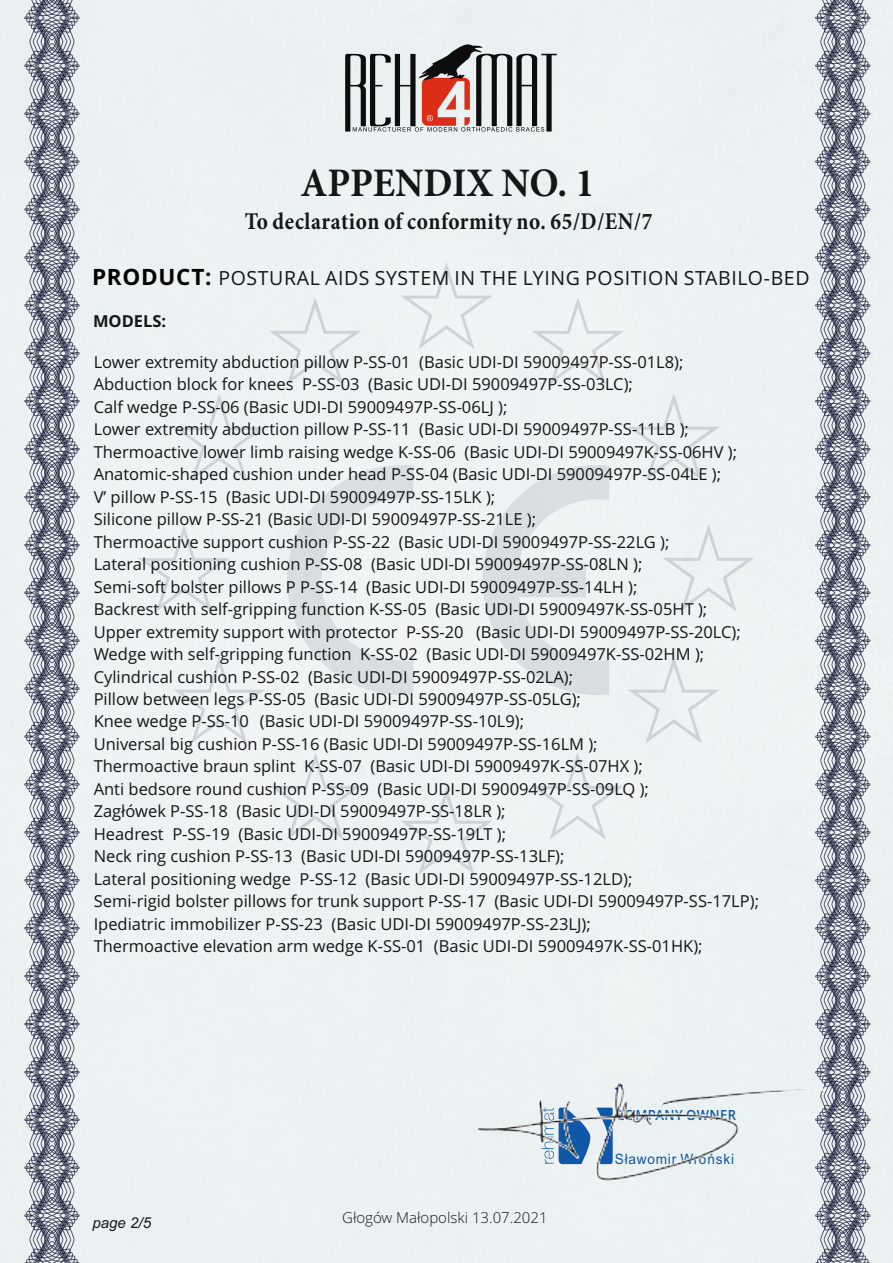
<style>
.page{position:relative;width:893px;height:1263px;background:#fff}
.page>*{position:absolute;margin:0;border:0;box-sizing:border-box;transform-origin:0 0}
.t1{font:700 40.5px "Minion Pro";color:#151616;scale:.95 1}
.t2{font:700 24px "Minion Pro";letter-spacing:.025em;color:#151616;scale:.89 1}
.t3{font:700 22.5px "Open Sans";letter-spacing:.035em;color:#000}
.t4{font:19.5px "Open Sans";letter-spacing:.035em;color:#000}
.t5{font:16.5px/22.5px "Open Sans";color:#151616}
.t6{font:700 16.5px "Open Sans";color:#151616}
.t7{font:300 15px "Open Sans";color:#151616}
.t8{font:italic 15px "Arial";color:#151616}
.t9{font:14.25px "Arial";letter-spacing:.055em;color:#0e58a7;scale:.96 1}
.t10{font:600 13.95px "Open Sans";letter-spacing:.035em;color:#0e58a7;scale:.93 1}
</style>
<div class="page">
<svg style="left:138px;top:262px;width:616px;height:613px"></svg>
<svg style="left:345px;top:44px;width:212px;height:88px;background:#a99e9d"></svg>
<svg style="left:24px;top:0;width:56px;height:1263px;background:#9ea4ae"></svg>
<svg style="left:815px;top:0;width:55px;height:1263px;background:#9da3ad"></svg>
<img style="left:479px;top:1083px;width:346px;height:98px">
<h1 class="t1" style="left:300px;top:166px;width:311px">APPENDIX NO. 1</h1>
<h2 class="t2" style="left:245px;top:212px;width:460px">To declaration of conformity no. 65/D/EN/7</h2>
<h3 class="t3" style="left:92px;top:268px;width:121px">PRODUCT:</h3>
<p class="t6" style="left:93px;top:314px;width:75px">MODELS:</p>
<p class="t4" style="left:218px;top:270px;width:593px">POSTURAL AIDS SYSTEM IN THE LYING POSITION STABILO-BED</p>
<p class="t5" style="left:94px;top:352px;width:597px">Lower extremity abduction pillow P-SS-01 (Basic UDI-DI 59009497P-SS-01L8); Abduction block for knees P-SS-03 (Basic UDI-DI 59009497P-SS-03LC);<br>Calf wedge P-SS-06 (Basic UDI-DI 59009497P-SS-06LJ );<br>Lower extremity abduction pillow P-SS-11 (Basic UDI-DI 59009497P-SS-11LB );</p>
<p class="t5" style="left:94px;top:465px;width:629px">Anatomic-shaped cushion under head P-SS-04 (Basic UDI-DI 59009497P-SS-04LE );</p>
<p class="t5" style="left:94px;top:442px;width:645px">Thermoactive lower limb raising wedge K-SS-06 (Basic UDI-DI 59009497K-SS-06HV );</p>
<p class="t5" style="left:94px;top:487px;width:444px">V’ pillow P-SS-15 (Basic UDI-DI 59009497P-SS-15LK );<br>Silicone pillow P-SS-21 (Basic UDI-DI 59009497P-SS-21LE );</p>
<p class="t5" style="left:94px;top:555px;width:550px">Lateral positioning cushion P-SS-08 (Basic UDI-DI 59009497P-SS-08LN );</p>
<p class="t5" style="left:94px;top:532px;width:577px">Thermoactive support cushion P-SS-22 (Basic UDI-DI 59009497P-SS-22LG );</p>
<p class="t5" style="left:94px;top:577px;width:545px">Semi-soft bolster pillows P P-SS-14 (Basic UDI-DI 59009497P-SS-14LH );</p>
<p class="t5" style="left:94px;top:599px;width:615px">Backrest with self-gripping function K-SS-05 (Basic UDI-DI 59009497K-SS-05HT );</p>
<p class="t5" style="left:94px;top:622px;width:649px">Upper extremity support with protector P-SS-20 (Basic UDI-DI 59009497P-SS-20LC);</p>
<p class="t5" style="left:94px;top:644px;width:612px">Wedge with self-gripping function K-SS-02 (Basic UDI-DI 59009497K-SS-02HM );</p>
<p class="t5" style="left:94px;top:667px;width:481px">Cylindrical cushion P-SS-02 (Basic UDI-DI 59009497P-SS-02LA);</p>
<p class="t5" style="left:94px;top:689px;width:489px">Pillow between legs P-SS-05 (Basic UDI-DI 59009497P-SS-05LG);</p>
<p class="t5" style="left:94px;top:712px;width:432px">Knee wedge P-SS-10 (Basic UDI-DI 59009497P-SS-10L9);</p>
<p class="t5" style="left:94px;top:734px;width:505px">Universal big cushion P-SS-16 (Basic UDI-DI 59009497P-SS-16LM );</p>
<p class="t5" style="left:94px;top:757px;width:551px">Thermoactive braun splint K-SS-07 (Basic UDI-DI 59009497K-SS-07HX );</p>
<p class="t5" style="left:94px;top:779px;width:557px">Anti bedsore round cushion P-SS-09 (Basic UDI-DI 59009497P-SS-09LQ );</p>
<p class="t5" style="left:94px;top:802px;width:413px">Zagłówek P-SS-18 (Basic UDI-DI 59009497P-SS-18LR );</p>
<p class="t5" style="left:94px;top:847px;width:472px">Neck ring cushion P-SS-13 (Basic UDI-DI 59009497P-SS-13LF);</p>
<p class="t5" style="left:94px;top:824px;width:414px">Headrest P-SS-19 (Basic UDI-DI 59009497P-SS-19LT );</p>
<p class="t5" style="left:94px;top:869px;width:540px">Lateral positioning wedge P-SS-12 (Basic UDI-DI 59009497P-SS-12LD);</p>
<p class="t5" style="left:94px;top:892px;width:667px">Semi-rigid bolster pillows for trunk support P-SS-17 (Basic UDI-DI 59009497P-SS-17LP);</p>
<p class="t5" style="left:94px;top:914px;width:499px">Ipediatric immobilizer P-SS-23 (Basic UDI-DI 59009497P-SS-23LJ);</p>
<p class="t5" style="left:94px;top:936px;width:610px">Thermoactive elevation arm wedge K-SS-01 (Basic UDI-DI 59009497K-SS-01HK);</p>
<p class="t8" style="left:93px;top:1217px;width:60px">page 2/5</p>
<p class="t7" style="left:342px;top:1212px;width:207px">Głogów Małopolski 13.07.2021</p>
<p class="t10" style="left:616px;top:1109px;width:130px">COMPANY OWNER</p>
<p class="t9" style="left:615px;top:1153px;width:126px">Sławomir Wroński</p>
</div>
